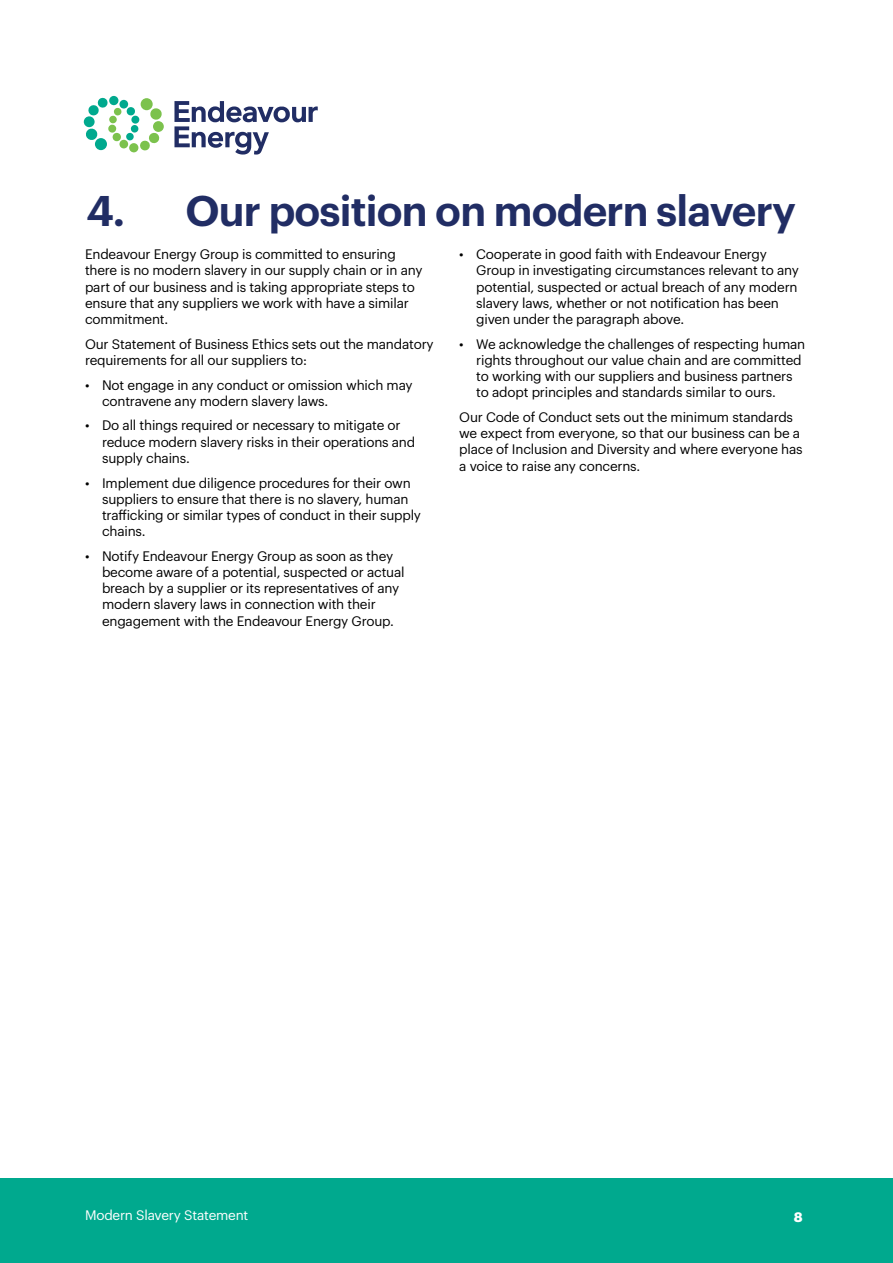
<style>
.page{position:relative;width:893px;height:1263px;background:#fff}
.page>*{position:absolute;margin:0;border:0;box-sizing:border-box;transform-origin:0 0}
.t1{font:600 42px "Graphik";letter-spacing:-.02em;color:#212d64}
.t2{font:13.5px/16.2px "Graphik";letter-spacing:-.015em;color:#000}
.t3{font:13.5px "Graphik";letter-spacing:-.015em;color:#fff}
.t4{font:700 13.5px "Graphik";color:#fff}
</style>
<div class="page">
<div style="left:0;top:1179px;width:893px;height:84px;background:#00a98e"></div>
<svg style="left:174px;top:101px;width:144px;height:54px"></svg>
<svg style="left:153px;top:121px;width:11px;height:11px"></svg>
<svg style="left:85px;top:97px;width:77px;height:54px"></svg>
<svg style="left:130px;top:125px;width:9px;height:8px"></svg>
<svg style="left:126px;top:132px;width:8px;height:9px"></svg>
<div style="left:119px;top:100px;width:9px;height:9px;background:#00a98e;border-radius:50%"></div>
<h1 class="t1" style="left:87px;top:178px;width:711px">4. Our position on modern slavery</h1>
<p class="t2" style="left:85px;top:245px;width:339px">Endeavour Energy Group is committed to ensuring there is no modern slavery in our supply chain or in any part of our business and is taking appropriate steps to ensure that any suppliers we work with have a similar commitment.</p>
<p class="t2" style="left:85px;top:334px;width:350px">Our Statement of Business Ethics sets out the mandatory requirements for all our suppliers to:</p>
<p class="t2" style="left:102px;top:375px;width:312px;text-indent:-17px">• Not engage in any conduct or omission which may contravene any modern slavery laws.</p>
<p class="t2" style="left:102px;top:416px;width:315px;text-indent:-17px">• Do all things required or necessary to mitigate or reduce modern slavery risks in their operations and supply chains.</p>
<p class="t2" style="left:102px;top:473px;width:321px;text-indent:-17px">• Implement due diligence procedures for their own suppliers to ensure that there is no slavery, human trafficking or similar types of conduct in their supply chains.</p>
<p class="t2" style="left:102px;top:547px;width:304px;text-indent:-17px">• Notify Endeavour Energy Group as soon as they become aware of a potential, suspected or actual breach by a supplier or its representatives of any modern slavery laws in connection with their engagement with the Endeavour Energy Group.</p>
<p class="t2" style="left:476px;top:245px;width:324px;text-indent:-17px">• Cooperate in good faith with Endeavour Energy Group in investigating circumstances relevant to any potential, suspected or actual breach of any modern slavery laws, whether or not notification has been given under the paragraph above.</p>
<p class="t2" style="left:476px;top:334px;width:331px;text-indent:-17px">• We acknowledge the challenges of respecting human rights throughout our value chain and are committed to working with our suppliers and business partners to adopt principles and standards similar to ours.</p>
<p class="t2" style="left:459px;top:408px;width:345px">Our Code of Conduct sets out the minimum standards we expect from everyone, so that our business can be a place of Inclusion and Diversity and where everyone has a voice to raise any concerns.</p>
<p class="t3" style="left:85px;top:1205px;width:165px">Modern Slavery Statement</p>
<p class="t4" style="left:794px;top:1206px;width:10px">8</p>
</div>
